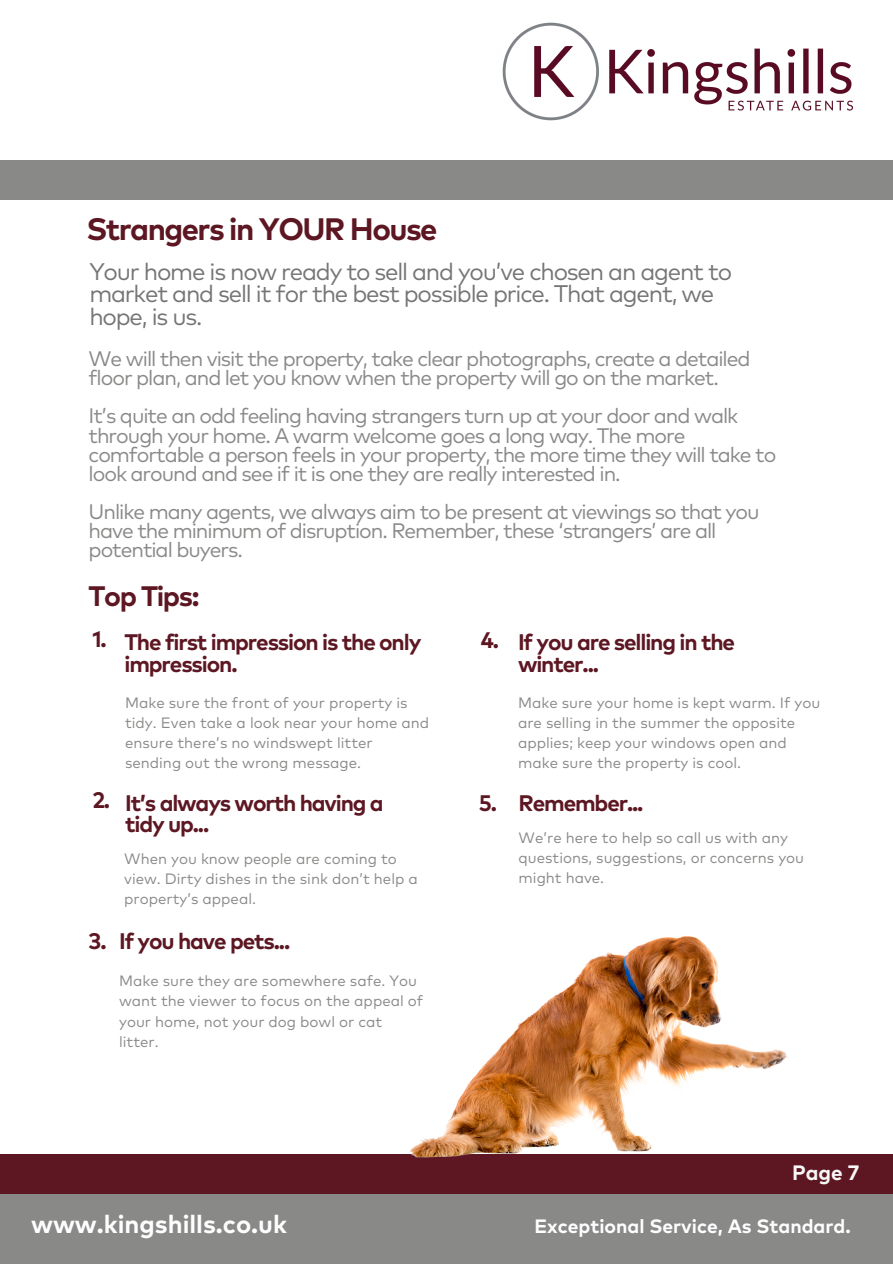
<style>
.page{position:relative;width:893px;height:1264px;background:#fff}
.page>*{position:absolute;margin:0;border:0;box-sizing:border-box;transform-origin:0 0}
.t1{font:700 31.05px "Mark Pro";letter-spacing:-.05em;color:#5d1722}
.t2{font:700 28.2px "Mark Pro";letter-spacing:-.05em;color:#5d1722}
.t3{font:700 25.35px "Mark Pro";color:#fefeff}
.t4{font:24px/22.5px "Mark Pro";letter-spacing:-.05em;color:#757575}
.t5{font:700 22.5px/21.3px "Mark Pro";letter-spacing:-.05em;color:#5d1722}
.t6{font:21px/19.2px "Mark Pro";letter-spacing:-.05em;color:#898988}
.t7{font:700 20.85px "Mark Pro";color:#f7f7f7}
.t8{font:700 19.35px "Mark Pro";color:#fefeff}
.t9{font:15px/20.2px "Mark Pro";color:#898988}
</style>
<div class="page">
<div style="left:0;top:1193px;width:892px;height:70px;background:#898988"></div>
<div style="left:0;top:160px;width:892px;height:39px;background:#898988"></div>
<div style="left:0;top:1154px;width:892px;height:39px;background:#5d1722"></div>
<img style="left:503px;top:22px;width:349px;height:98px">
<img style="left:409px;top:936px;width:378px;height:222px">
<p class="t1" style="left:86px;top:216px;width:352px">Strangers in YOUR House</p>
<p class="t4" style="left:89px;top:261px;width:644px">Your home is now ready to sell and you’ve chosen an agent to market and sell it for the best possible price. That agent, we hope, is us.</p>
<p class="t6" style="left:89px;top:350px;width:663px">We will then visit the property, take clear photographs, create a detailed floor plan, and let you know when the property will go on the market.</p>
<p class="t6" style="left:89px;top:408px;width:689px">It’s quite an odd feeling having strangers turn up at your door and walk through your home. A warm welcome goes a long way. The more comfortable a person feels in your property, the more time they will take to look around and see if it is one they are really interested in.</p>
<p class="t6" style="left:89px;top:503px;width:672px">Unlike many agents, we always aim to be present at viewings so that you have the minimum of disruption. Remember, these ‘strangers’ are all potential buyers.</p>
<p class="t2" style="left:89px;top:583px;width:112px">Top Tips:</p>
<p class="t5" style="left:92px;top:630px;width:16px">1.</p>
<p class="t5" style="left:124px;top:633px;width:298px">The first impression is the only impression.</p>
<p class="t9" style="left:125px;top:693px;width:306px">Make sure the front of your property is tidy. Even take a look near your home and ensure there’s no windswept litter sending out the wrong message.</p>
<p class="t5" style="left:125px;top:793px;width:260px">It’s always worth having a tidy up...</p>
<p class="t9" style="left:124px;top:849px;width:295px">When you know people are coming to view. Dirty dishes in the sink don’t help a property’s appeal.</p>
<p class="t5" style="left:119px;top:932px;width:173px">If you have pets...</p>
<p class="t9" style="left:119px;top:971px;width:306px">Make sure they are somewhere safe. You want the viewer to focus on the appeal of your home, not your dog bowl or cat litter.</p>
<p class="t5" style="left:92px;top:791px;width:19px">2.</p>
<p class="t5" style="left:89px;top:932px;width:19px">3.</p>
<p class="t5" style="left:480px;top:631px;width:20px">4.</p>
<p class="t5" style="left:518px;top:633px;width:218px">If you are selling in the winter...</p>
<p class="t9" style="left:518px;top:693px;width:304px">Make sure your home is kept warm. If you are selling in the summer the opposite applies; keep your windows open and make sure the property is cool.</p>
<p class="t5" style="left:478px;top:794px;width:20px">5.</p>
<p class="t5" style="left:518px;top:794px;width:126px">Remember...</p>
<p class="t9" style="left:518px;top:828px;width:287px">We’re here to help so call us with any questions, suggestions, or concerns you might have.</p>
<p class="t7" style="left:792px;top:1163px;width:69px">Page 7</p>
<p class="t3" style="left:31px;top:1213px;width:257px">www.kingshills.co.uk</p>
<p class="t8" style="left:534px;top:1217px;width:318px">Exceptional Service, As Standard.</p>
</div>
